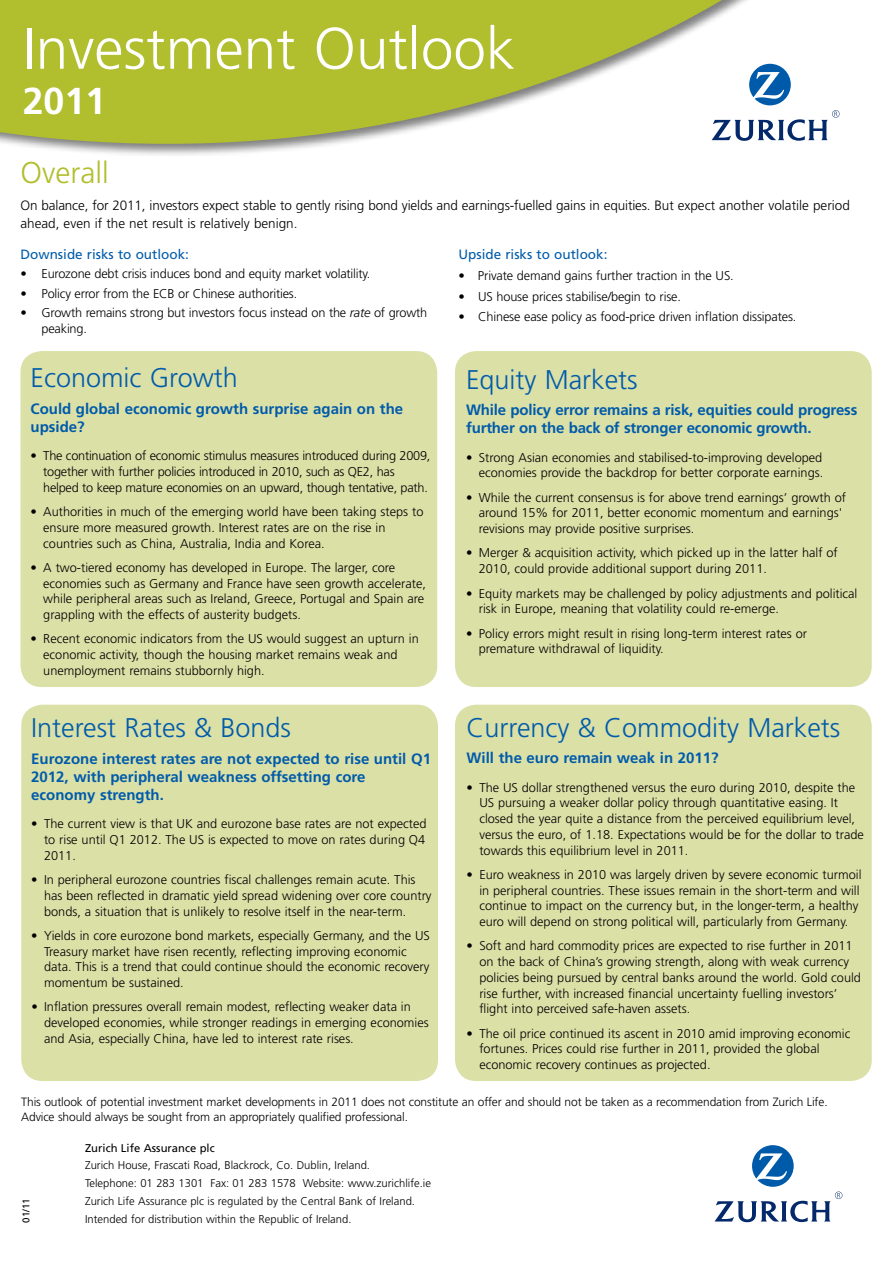
<style>
.page{position:relative;width:893px;height:1263px;background:#fff}
.page>*{position:absolute;margin:0;border:0;box-sizing:border-box;transform-origin:0 0}
.t1{font:300 58.5px "Frutiger";color:#fff}
.t2{font:700 37.5px "Frutiger";color:#fff}
.t3{font:300 30px "Frutiger";color:#b1be2d}
.t4{font:300 27px "Frutiger";color:#005baa}
.t5{font:700 15px/18px "Frutiger";color:#005baa}
.t6{font:300 13.5px/18px "Frutiger";letter-spacing:-.01em;color:#000}
.t7{font:13.5px "Frutiger";color:#005baa}
.t8{font:300 12.75px/15.8px "Frutiger";color:#000}
.t9{font:300 12.75px/15.8px "Frutiger";letter-spacing:-.02em;color:#000}
.t10{font:300 12px/15.8px "Frutiger";letter-spacing:-.01em;color:#000}
.t11{font:300 11.25px/17.7px "Frutiger";color:#000}
.t12{font:11.25px "Frutiger";color:#000}
.t13{font:9.75px "Frutiger";color:#000}
.s1{font-style:italic}
</style>
<div class="page">
<div style="left:0;top:0;width:893px;height:158px;background:#000;opacity:.5"></div>
<svg style="left:0;top:0;width:893px;height:144px;fill:#b1be2d"></svg>
<div style="left:455px;top:351px;width:417px;height:336px;background:#dbe0a7;border-radius:21px"></div>
<div style="left:21px;top:351px;width:416px;height:336px;background:#dbe0a7;border-radius:21px"></div>
<svg style="left:712px;top:64px;width:127px;height:77px"></svg>
<div style="left:455px;top:705px;width:417px;height:376px;background:#dbe0a7;border-radius:21px"></div>
<div style="left:21px;top:705px;width:417px;height:376px;background:#dbe0a7;border-radius:21px"></div>
<svg style="left:714px;top:1145px;width:128px;height:77px"></svg>
<h1 class="t1" style="left:23px;top:15px;width:494px">Investment Outlook</h1>
<h2 class="t2" style="left:23px;top:79px;width:85px">2011</h2>
<h3 class="t3" style="left:21px;top:156px;width:90px">Overall</h3>
<p class="t6" style="left:21px;top:196px;width:831px">On balance, for 2011, investors expect stable to gently rising bond yields and earnings-fuelled gains in equities. But expect another volatile period ahead, even if the net result is relatively benign.</p>
<p class="t7" style="left:21px;top:246px;width:170px">Downside risks to outlook:</p>
<p class="t8" style="left:21px;top:266px;width:351px">• Eurozone debt crisis induces bond and equity market volatility.</p>
<p class="t8" style="left:21px;top:286px;width:278px">• Policy error from the ECB or Chinese authorities.</p>
<p class="t8" style="left:42px;top:304px;width:387px;line-height:16.5px;text-indent:-21px">• Growth remains strong but investors focus instead on the <span class="s1">rate</span> of growth peaking.</p>
<p class="t7" style="left:458px;top:246px;width:150px">Upside risks to outlook:</p>
<p class="t8" style="left:458px;top:268px;width:277px">• Private demand gains further traction in the US.</p>
<p class="t8" style="left:458px;top:289px;width:224px">• US house prices stabilise/begin to rise.</p>
<p class="t8" style="left:458px;top:309px;width:339px">• Chinese ease policy as food-price driven inflation dissipates.</p>
<h3 class="t4" style="left:31px;top:363px;width:209px">Economic Growth</h3>
<p class="t5" style="left:31px;top:400px;width:374px">Could global economic growth surprise again on the upside?</p>
<p class="t9" style="left:43px;top:448px;width:389px;text-indent:-13px">• The continuation of economic stimulus measures introduced during 2009, together with further policies introduced in 2010, such as QE2, has helped to keep mature economies on an upward, though tentative, path.</p>
<p class="t8" style="left:43px;top:504px;width:382px;text-indent:-13px">• Authorities in much of the emerging world have been taking steps to ensure more measured growth. Interest rates are on the rise in countries such as China, Australia, India and Korea.</p>
<p class="t8" style="left:43px;top:560px;width:384px;text-indent:-13px">• A two-tiered economy has developed in Europe. The larger, core economies such as Germany and France have seen growth accelerate, while peripheral areas such as Ireland, Greece, Portugal and Spain are grappling with the effects of austerity budgets.</p>
<p class="t8" style="left:43px;top:631px;width:377px;text-indent:-13px">• Recent economic indicators from the US would suggest an upturn in economic activity, though the housing market remains weak and unemployment remains stubbornly high.</p>
<h3 class="t4" style="left:31px;top:713px;width:261px">Interest Rates &amp; Bonds</h3>
<p class="t5" style="left:31px;top:750px;width:401px">Eurozone interest rates are not expected to rise until Q1<br>2012, with peripheral weakness offsetting core economy strength.</p>
<p class="t8" style="left:44px;top:816px;width:384px;text-align:justify;text-indent:-13px">• The current view is that UK and eurozone base rates are not expected to rise until Q1 2012. The US is expected to move on rates during Q4<br>2011.</p>
<p class="t8" style="left:44px;top:872px;width:389px;text-indent:-13px">• In peripheral eurozone countries fiscal challenges remain acute. This has been reflected in dramatic yield spread widening over core country bonds, a situation that is unlikely to resolve itself in the near-term.</p>
<p class="t8" style="left:44px;top:928px;width:387px;text-indent:-13px">• Yields in core eurozone bond markets, especially Germany, and the US Treasury market have risen recently, reflecting improving economic data. This is a trend that could continue should the economic recovery momentum be sustained.</p>
<p class="t8" style="left:44px;top:999px;width:386px;text-indent:-13px">• Inflation pressures overall remain modest, reflecting weaker data in developed economies, while stronger readings in emerging economies and Asia, especially China, have led to interest rate rises.</p>
<h3 class="t4" style="left:466px;top:364px;width:173px">Equity Markets</h3>
<p class="t5" style="left:466px;top:401px;width:393px">While policy error remains a risk, equities could progress further on the back of stronger economic growth.</p>
<p class="t8" style="left:466px;top:450px;width:359px;text-align:right">• Strong Asian economies and stabilised-to-improving developed economies provide the backdrop for better corporate earnings.</p>
<p class="t8" style="left:479px;top:490px;width:369px;text-indent:-13px">• While the current consensus is for above trend earnings’ growth of around 15% for 2011, better economic momentum and earnings' revisions may provide positive surprises.</p>
<p class="t8" style="left:479px;top:545px;width:361px;text-indent:-13px">• Merger &amp; acquisition activity, which picked up in the latter half of<br>2010, could provide additional support during 2011.</p>
<p class="t8" style="left:479px;top:585px;width:380px;text-indent:-13px">• Equity markets may be challenged by policy adjustments and political risk in Europe, meaning that volatility could re-emerge.</p>
<p class="t8" style="left:479px;top:625px;width:330px;text-indent:-13px">• Policy errors might result in rising long-term interest rates or premature withdrawal of liquidity.</p>
<h3 class="t4" style="left:467px;top:712px;width:375px">Currency &amp; Commodity Markets</h3>
<p class="t5" style="left:467px;top:749px;width:254px">Will the euro remain weak in 2011?</p>
<p class="t8" style="left:479px;top:779px;width:386px;text-indent:-13px">• The US dollar strengthened versus the euro during 2010, despite the US pursuing a weaker dollar policy through quantitative easing. It closed the year quite a distance from the perceived equilibrium level, versus the euro, of 1.18. Expectations would be for the dollar to trade towards this equilibrium level in 2011.</p>
<p class="t8" style="left:479px;top:867px;width:384px;text-indent:-13px">• Euro weakness in 2010 was largely driven by severe economic turmoil in peripheral countries. These issues remain in the short-term and will continue to impact on the currency but, in the longer-term, a healthy euro will depend on strong political will, particularly from Germany.</p>
<p class="t8" style="left:479px;top:938px;width:383px;text-indent:-13px">• Soft and hard commodity prices are expected to rise further in 2011 on the back of China’s growing strength, along with weak currency policies being pursued by central banks around the world. Gold could rise further, with increased financial uncertainty fuelling investors’ flight into perceived safe-haven assets.</p>
<p class="t8" style="left:479px;top:1025px;width:373px;text-indent:-13px">• The oil price continued its ascent in 2010 amid improving economic fortunes. Prices could rise further in 2011, provided the global economic recovery continues as projected.</p>
<p class="t10" style="left:21px;top:1094px;width:808px">This outlook of potential investment market developments in 2011 does not constitute an offer and should not be taken as a recommendation from Zurich Life.<br>Advice should always be sought from an appropriately qualified professional.</p>
<p class="t13" style="left:20px;top:1222px;width:26px;rotate:-90deg">01/11</p>
<p class="t12" style="left:85px;top:1141px;width:131px">Zurich Life Assurance plc</p>
<p class="t11" style="left:85px;top:1157px;width:347px">Zurich House, Frascati Road, Blackrock, Co. Dublin, Ireland.<br>Telephone: 01 283 1301 Fax: 01 283 1578 Website: www.zurichlife.ie<br>Zurich Life Assurance plc is regulated by the Central Bank of Ireland.</p>
<p class="t11" style="left:85px;top:1210px;width:268px">Intended for distribution within the Republic of Ireland.</p>
</div>
